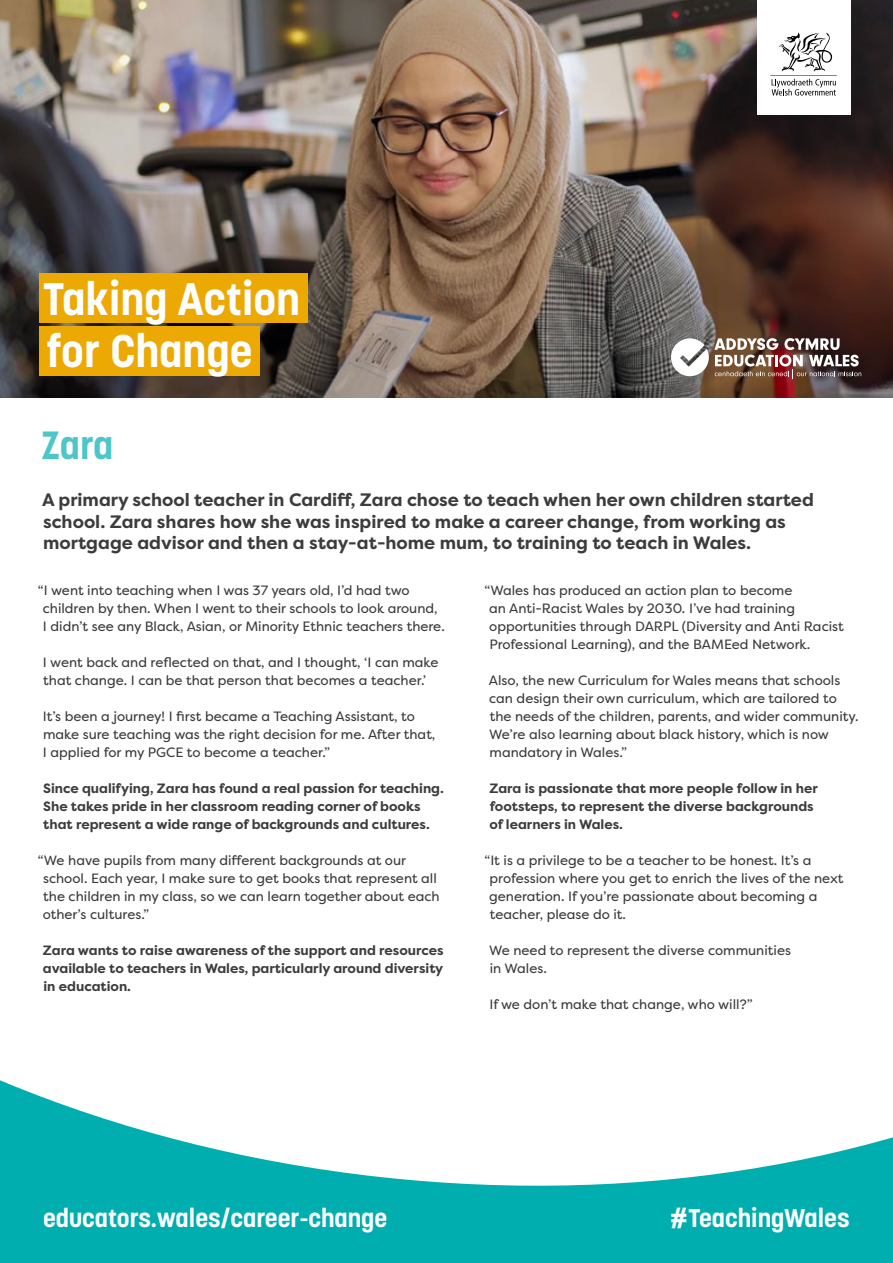
<style>
.page{position:relative;width:893px;height:1263px;background:#00aeb0}
.page>*{position:absolute;margin:0;border:0;box-sizing:border-box;transform-origin:0 0}
.t1{font:700 45.15px/52.5px "Korolev";color:#fff}
.t2{font:700 39px "Korolev";color:#4dc6c8}
.t3{font:700 25.5px "Korolev";color:#fff}
.t4{font:700 18px/21.6px "Filson Pro";color:#3c3c3b}
.t5{font:13.5px/18px "Filson Pro";color:#3c3c3b}
.t6{font:700 13.5px/18px "Filson Pro";color:#3c3c3b}
</style>
<div class="page">
<div style="left:0;top:398px;width:893px;height:788px;background:#fff"></div>
<img style="left:0;top:0;width:893px;height:398px">
<div style="left:39px;top:326px;width:220px;height:49px;background:#eca904"></div>
<div style="left:39px;top:273px;width:269px;height:49px;background:#eca904"></div>
<img style="left:671px;top:338px;width:190px;height:40px">
<div style="left:757px;top:0;width:93px;height:115px;background:#fff"></div>
<svg style="left:770px;top:32px;width:67px;height:64px"></svg>
<p class="t1" style="left:43px;top:273px;width:258px">Taking Action for Change</p>
<p class="t2" style="left:41px;top:420px;width:73px">Zara</p>
<p class="t4" style="left:42px;top:489px;width:773px">A primary school teacher in Cardiff, Zara chose to teach when her own children started school. Zara shares how she was inspired to make a career change, from working as mortgage advisor and then a stay-at-home mum, to training to teach in Wales.</p>
<p class="t5" style="left:43px;top:581px;width:404px;text-indent:-5px">“I went into teaching when I was 37 years old, I’d had two children by then. When I went to their schools to look around,<br>I didn’t see any Black, Asian, or Minority Ethnic teachers there.</p>
<p class="t5" style="left:43px;top:653px;width:397px">I went back and reflected on that, and I thought, ‘I can make that change. I can be that person that becomes a teacher.’</p>
<p class="t5" style="left:43px;top:707px;width:394px">It’s been a journey! I first became a Teaching Assistant, to make sure teaching was the right decision for me. After that,<br>I applied for my PGCE to become a teacher.”</p>
<p class="t6" style="left:43px;top:780px;width:402px">Since qualifying, Zara has found a real passion for teaching.<br>She takes pride in her classroom reading corner of books that represent a wide range of backgrounds and cultures.</p>
<p class="t5" style="left:43px;top:851px;width:398px;text-indent:-5px">“We have pupils from many different backgrounds at our school. Each year, I make sure to get books that represent all the children in my class, so we can learn together about each other’s cultures.”</p>
<p class="t6" style="left:43px;top:942px;width:402px;text-align:justify">Zara wants to raise awareness of the support and resources available to teachers in Wales, particularly around diversity in education.</p>
<p class="t5" style="left:489px;top:581px;width:356px;text-indent:-5px">“Wales has produced an action plan to become<br>an Anti-Racist Wales by 2030. I’ve had training opportunities through DARPL (Diversity and Anti Racist Professional Learning), and the BAMEed Network.</p>
<p class="t5" style="left:489px;top:671px;width:371px">Also, the new Curriculum for Wales means that schools can design their own curriculum, which are tailored to the needs of the children, parents, and wider community.<br>We’re also learning about black history, which is now mandatory in Wales.”</p>
<p class="t6" style="left:489px;top:780px;width:330px">Zara is passionate that more people follow in her footsteps, to represent the diverse backgrounds of learners in Wales.</p>
<p class="t5" style="left:489px;top:851px;width:356px;text-indent:-5px">“It is a privilege to be a teacher to be honest. It’s a profession where you get to enrich the lives of the next generation. If you’re passionate about becoming a teacher, please do it.</p>
<p class="t5" style="left:489px;top:941px;width:303px">We need to represent the diverse communities in Wales.</p>
<p class="t5" style="left:489px;top:995px;width:265px">If we don’t make that change, who will?”</p>
<p class="t3" style="left:43px;top:1202px;width:346px">educators.wales/career-change</p>
<p class="t3" style="left:670px;top:1202px;width:181px">#TeachingWales</p>
</div>
